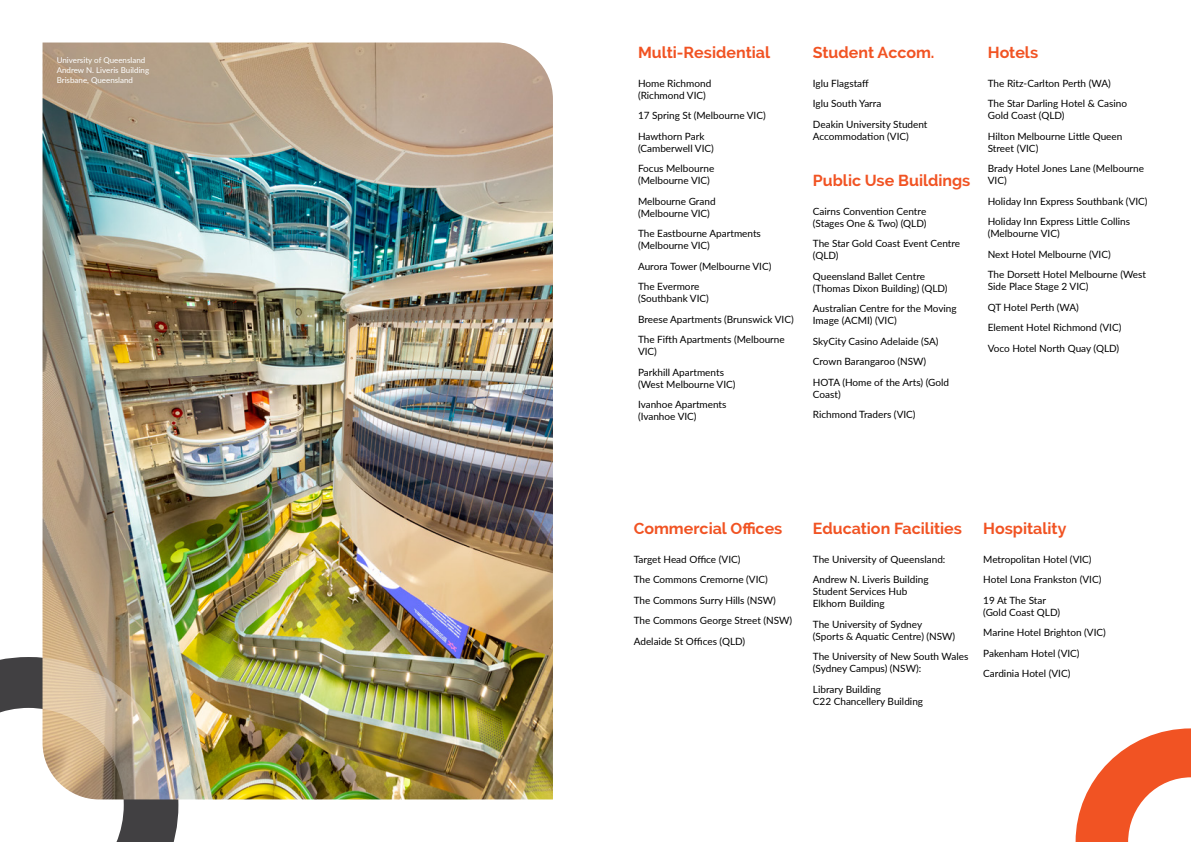
<style>
.page{position:relative;width:1191px;height:842px;background:#fff}
.page>*{position:absolute;margin:0;border:0;box-sizing:border-box;transform-origin:0 0}
.t1{font:700 16px "Raleway";color:#f15323}
.t2{font:10px/20.5px "Lato";color:#000}
.t3{font:8px/10px "Lato";color:#fff}
</style>
<div class="page">
<img style="left:43px;top:43px;width:510px;height:756px">
<svg style="left:0;top:656px;width:177px;height:186px"></svg>
<svg style="left:1076px;top:728px;width:115px;height:114px"></svg>
<p class="t3" style="left:57px;top:55px;width:94px">University of Queensland<br>Andrew N. Liveris Building<br>Brisbane, Queensland</p>
<h1 class="t1" style="left:638px;top:46px;width:134px">Multi-Residential</h1>
<p class="t2" style="left:638px;top:77px;width:75px;line-height:12px">Home Richmond (Richmond VIC)</p>
<p class="t2" style="left:638px;top:105px;width:129px">17 Spring St (Melbourne VIC)<br>Hawthorn Park</p>
<p class="t2" style="left:638px;top:137px;width:78px">(Camberwell VIC)<br>Focus Melbourne</p>
<p class="t2" style="left:638px;top:170px;width:79px">(Melbourne VIC)<br>Melbourne Grand</p>
<p class="t2" style="left:638px;top:202px;width:124px">(Melbourne VIC)<br>The Eastbourne Apartments</p>
<p class="t2" style="left:638px;top:235px;width:135px">(Melbourne VIC)<br>Aurora Tower (Melbourne VIC)<br>The Evermore</p>
<p class="t2" style="left:638px;top:288px;width:157px">(Southbank VIC)<br>Breese Apartments (Brunswick VIC)<br>The Fifth Apartments (Melbourne</p>
<p class="t2" style="left:638px;top:341px;width:87px">VIC)<br>Parkhill Apartments</p>
<p class="t2" style="left:638px;top:373px;width:99px">(West Melbourne VIC)<br>Ivanhoe Apartments</p>
<p class="t2" style="left:638px;top:406px;width:60px">(Ivanhoe VIC)</p>
<h1 class="t1" style="left:813px;top:46px;width:123px">Student Accom.</h1>
<p class="t2" style="left:813px;top:72px;width:116px">Iglu Flagstaff<br>Iglu South Yarra<br>Deakin University Student</p>
<p class="t2" style="left:813px;top:125px;width:97px">Accommodation (VIC)</p>
<h1 class="t1" style="left:813px;top:174px;width:159px">Public Use Buildings</h1>
<p class="t2" style="left:813px;top:205px;width:115px;line-height:12px">Cairns Convention Centre (Stages One &amp; Two) (QLD)</p>
<p class="t2" style="left:813px;top:237px;width:149px;line-height:12px">The Star Gold Coast Event Centre (QLD)</p>
<p class="t2" style="left:813px;top:270px;width:136px;line-height:12px">Queensland Ballet Centre (Thomas Dixon Building) (QLD)</p>
<p class="t2" style="left:813px;top:302px;width:145px;line-height:12px">Australian Centre for the Moving<br>Image (ACMI) (VIC)</p>
<p class="t2" style="left:813px;top:330px;width:138px">SkyCity Casino Adelaide (SA)<br>Crown Barangaroo (NSW)<br>HOTA (Home of the Arts) (Gold</p>
<p class="t2" style="left:813px;top:383px;width:104px">Coast)<br>Richmond Traders (VIC)</p>
<h1 class="t1" style="left:987px;top:46px;width:52px">Hotels</h1>
<p class="t2" style="left:987px;top:72px;width:141px">The Ritz-Carlton Perth (WA)<br>The Star Darling Hotel &amp; Casino</p>
<p class="t2" style="left:987px;top:105px;width:136px">Gold Coast (QLD)<br>Hilton Melbourne Little Queen</p>
<p class="t2" style="left:987px;top:137px;width:158px">Street (VIC)<br>Brady Hotel Jones Lane (Melbourne</p>
<p class="t2" style="left:987px;top:170px;width:161px">VIC)<br>Holiday Inn Express Southbank (VIC)<br>Holiday Inn Express Little Collins</p>
<p class="t2" style="left:987px;top:223px;width:160px">(Melbourne VIC)<br>Next Hotel Melbourne (VIC)<br>The Dorsett Hotel Melbourne (West</p>
<p class="t2" style="left:987px;top:276px;width:135px">Side Place Stage 2 VIC)<br>QT Hotel Perth (WA)<br>Element Hotel Richmond (VIC)<br>Voco Hotel North Quay (QLD)</p>
<h1 class="t1" style="left:634px;top:519px;width:150px">Commercial Offices</h1>
<p class="t2" style="left:634px;top:548px;width:160px">Target Head Office (VIC)<br>The Commons Cremorne (VIC)<br>The Commons Surry Hills (NSW)<br>The Commons George Street (NSW)<br>Adelaide St Offices (QLD)</p>
<h1 class="t1" style="left:813px;top:522px;width:151px">Education Facilities</h1>
<p class="t2" style="left:813px;top:548px;width:134px">The University of Queensland:<br>Andrew N. Liveris Building</p>
<p class="t2" style="left:813px;top:585px;width:96px;line-height:12px">Student Services Hub<br>Elkhorn Building</p>
<p class="t2" style="left:813px;top:618px;width:144px;line-height:12px">The University of Sydney (Sports &amp; Aquatic Centre) (NSW)</p>
<p class="t2" style="left:813px;top:650px;width:157px;line-height:12px">The University of New South Wales (Sydney Campus) (NSW):</p>
<p class="t2" style="left:813px;top:683px;width:112px;line-height:12px">Library Building<br>C22 Chancellery Building</p>
<h1 class="t1" style="left:983px;top:522px;width:85px">Hospitality</h1>
<p class="t2" style="left:983px;top:548px;width:120px">Metropolitan Hotel (VIC)<br>Hotel Lona Frankston (VIC)<br>19 At The Star</p>
<p class="t2" style="left:983px;top:601px;width:124px">(Gold Coast QLD)<br>Marine Hotel Brighton (VIC)<br>Pakenham Hotel (VIC)<br>Cardinia Hotel (VIC)</p>
</div>
